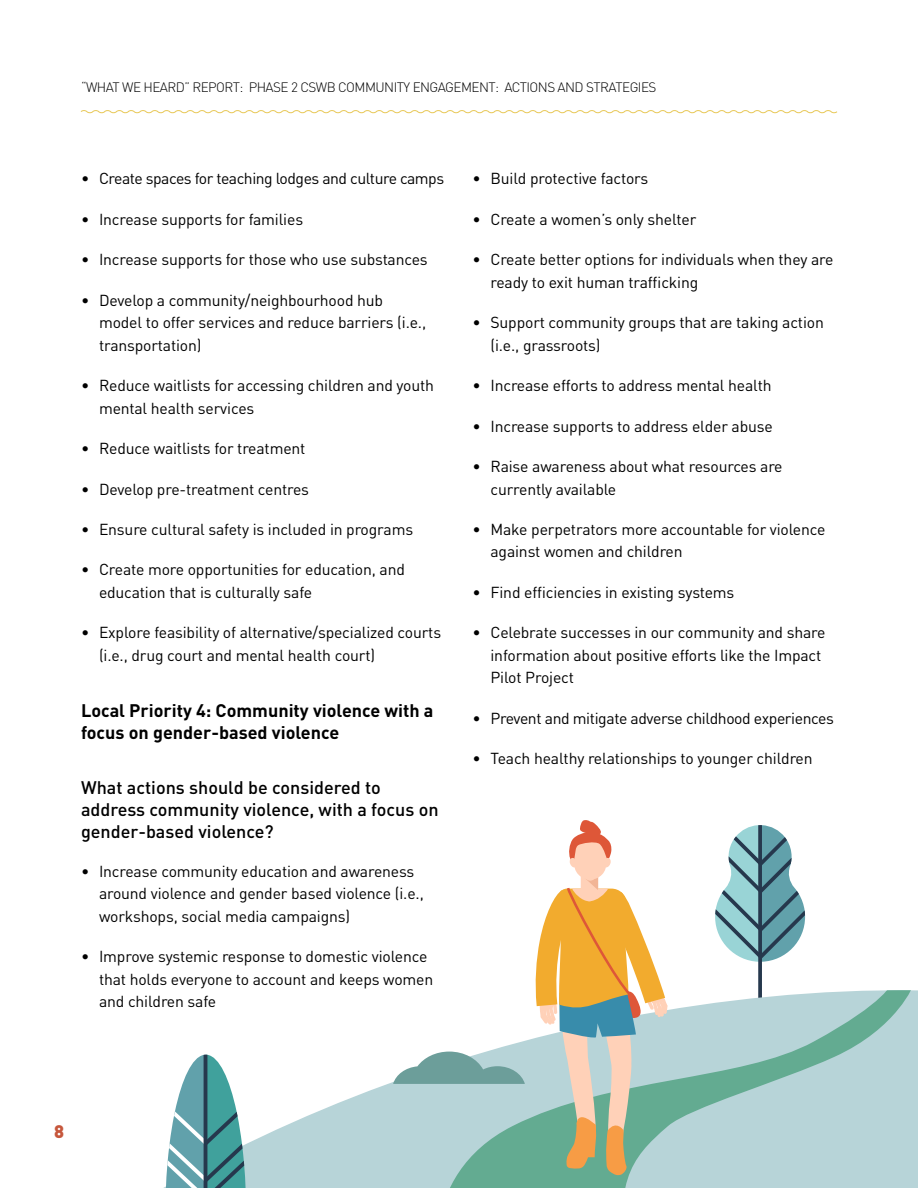
<style>
.page{position:relative;width:918px;height:1188px;background:#fff}
.page>*{position:absolute;margin:0;border:0;box-sizing:border-box;transform-origin:0 0}
.Normal__Web{font:500 18px/21.6px "DIN";color:#000}
.Normal__Web-2{font:700 18px/21.6px "DIN";color:#000}
.t1{font:900 18px "DIN";color:#c6573c}
.t2{font:15.75px/22.5px "DIN";letter-spacing:-.01em;color:#000}
.t3{font:15.75px "DIN";letter-spacing:-.03em;color:#000}
.t4{font:300 13.5px "DIN";letter-spacing:-.04em;color:#000}
</style>
<div class="page">
<svg style="left:715px;top:825px;width:90px;height:145px"></svg>
<svg style="left:80px;top:110px;width:757px;height:4px"></svg>
<svg style="left:163px;top:970px;width:755px;height:218px"></svg>
<svg style="left:413px;top:990px;width:501px;height:198px;background:#b1d2d1"></svg>
<svg style="left:534px;top:820px;width:134px;height:356px"></svg>
<svg style="left:393px;top:1052px;width:132px;height:32px;background:#91b7b6"></svg>
<svg style="left:165px;top:1055px;width:81px;height:133px"></svg>
<p class="t4" style="left:81px;top:79px;width:577px">“WHAT WE HEARD” REPORT: PHASE 2 CSWB COMMUNITY ENGAGEMENT: ACTIONS AND STRATEGIES</p>
<p class="t3" style="left:81px;top:169px;width:365px">• Create spaces for teaching lodges and culture camps</p>
<p class="t2" style="left:81px;top:207px;width:224px">• Increase supports for families</p>
<p class="t2" style="left:81px;top:248px;width:348px">• Increase supports for those who use substances</p>
<p class="t2" style="left:99px;top:288px;width:329px;text-indent:-18px">• Develop a community/neighbourhood hub model to offer services and reduce barriers (i.e., transportation)</p>
<p class="t2" style="left:99px;top:374px;width:337px;text-indent:-18px">• Reduce waitlists for accessing children and youth mental health services</p>
<p class="t2" style="left:81px;top:437px;width:226px">• Reduce waitlists for treatment</p>
<p class="t2" style="left:81px;top:477px;width:230px">• Develop pre-treatment centres</p>
<p class="t2" style="left:81px;top:518px;width:334px">• Ensure cultural safety is included in programs</p>
<p class="t2" style="left:99px;top:558px;width:307px;text-indent:-18px">• Create more opportunities for education, and education that is culturally safe</p>
<p class="t2" style="left:99px;top:621px;width:344px;text-indent:-18px">• Explore feasibility of alternative/specialized courts (i.e., drug court and mental health court)</p>
<p class="Normal__Web-2" style="left:81px;top:699px;width:354px">Local Priority 4: Community violence with a focus on gender-based violence</p>
<p class="Normal__Web" style="left:81px;top:776px;width:359px">What actions should be considered to address community violence, with a focus on gender-based violence?</p>
<p class="t2" style="left:99px;top:860px;width:326px;text-indent:-18px">• Increase community education and awareness around violence and gender based violence (i.e., workshops, social media campaigns)</p>
<p class="t2" style="left:99px;top:945px;width:336px;text-indent:-18px">• Improve systemic response to domestic violence that holds everyone to account and keeps women and children safe</p>
<p class="t2" style="left:472px;top:167px;width:177px">• Build protective factors</p>
<p class="t2" style="left:472px;top:207px;width:225px">• Create a women’s only shelter</p>
<p class="t2" style="left:490px;top:248px;width:344px;text-indent:-18px">• Create better options for individuals when they are ready to exit human trafficking</p>
<p class="t2" style="left:490px;top:311px;width:335px;text-indent:-18px">• Support community groups that are taking action (i.e., grassroots)</p>
<p class="t2" style="left:472px;top:374px;width:301px">• Increase efforts to address mental health</p>
<p class="t2" style="left:472px;top:414px;width:302px">• Increase supports to address elder abuse</p>
<p class="t2" style="left:490px;top:455px;width:294px;text-indent:-18px">• Raise awareness about what resources are currently available</p>
<p class="t2" style="left:490px;top:518px;width:337px;text-indent:-18px">• Make perpetrators more accountable for violence against women and children</p>
<p class="t2" style="left:472px;top:581px;width:263px">• Find efficiencies in existing systems</p>
<p class="t2" style="left:490px;top:621px;width:336px;text-indent:-18px">• Celebrate successes in our community and share information about positive efforts like the Impact<br>Pilot Project</p>
<p class="t2" style="left:472px;top:707px;width:363px">• Prevent and mitigate adverse childhood experiences</p>
<p class="t2" style="left:472px;top:747px;width:342px">• Teach healthy relationships to younger children</p>
<p class="t1" style="left:54px;top:1119px;width:12px">8</p>
</div>
